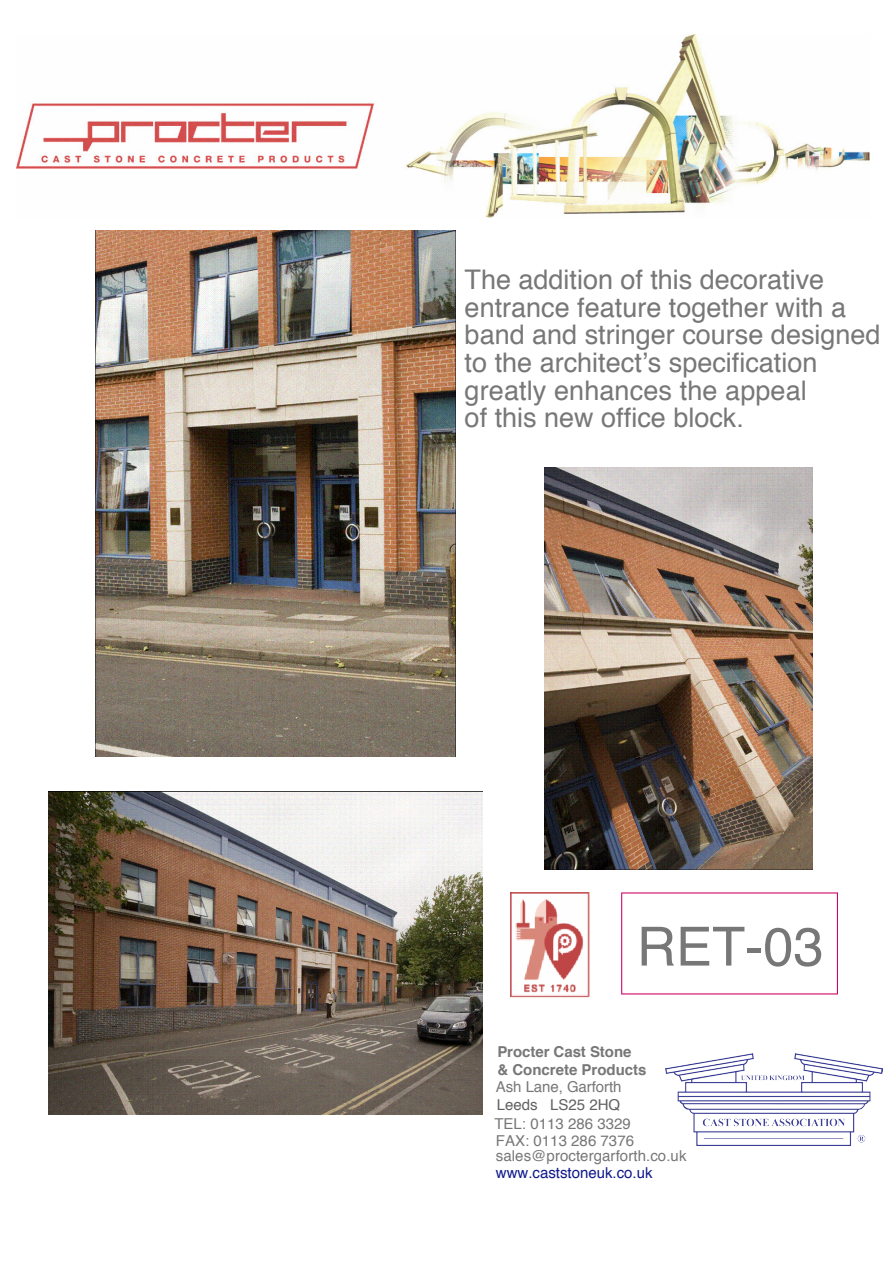
<style>
.page{position:relative;width:893px;height:1263px;background:#fff}
.page>*{position:absolute;margin:0;border:0;box-sizing:border-box;transform-origin:0 0}
.t1{font:54px "Helvetica";color:#777}
.t2{font:27px/27.6px "Helvetica";color:#777}
.t3{font:15px/17.2px "Helvetica";color:#777}
.t4{font:700 15px/17.2px "Helvetica";color:#777}
.t5{font:15px "Helvetica";color:#0e188c}
.t6{font:15px "Helvetica";color:#606060}
</style>
<div class="page">
<img style="left:17px;top:34px;width:852px;height:184px">
<img style="left:96px;top:230px;width:359px;height:527px">
<img style="left:49px;top:791px;width:434px;height:323px">
<img style="left:544px;top:468px;width:268px;height:402px">
<img style="left:510px;top:892px;width:80px;height:106px">
<svg style="left:621px;top:892px;width:217px;height:102px"></svg>
<img style="left:665px;top:1054px;width:217px;height:91px">
<p class="t2" style="left:464px;top:267px;width:417px">The addition of this decorative entrance feature together with a band and stringer course designed to the architect’s specification greatly enhances the appeal<br>of this new office block.</p>
<h1 class="t1" style="left:637px;top:905px;width:188px">RET-03</h1>
<p class="t4" style="left:497px;top:1044px;width:151px">Procter Cast Stone<br>&amp; Concrete Products</p>
<p class="t3" style="left:496px;top:1079px;width:127px">Ash Lane, Garforth</p>
<p class="t3" style="left:494px;top:1115px;width:141px">TEL: 0113 286 3329<br>FAX: 0113 286 7376</p>
<p class="t3" style="left:496px;top:1147px;width:192px">sales@proctergarforth.co.uk</p>
<p class="t5" style="left:496px;top:1161px;width:158px">www.caststoneuk.co.uk</p>
<p class="t6" style="left:496px;top:1093px;width:125px">Leeds LS25 2HQ</p>
</div>
